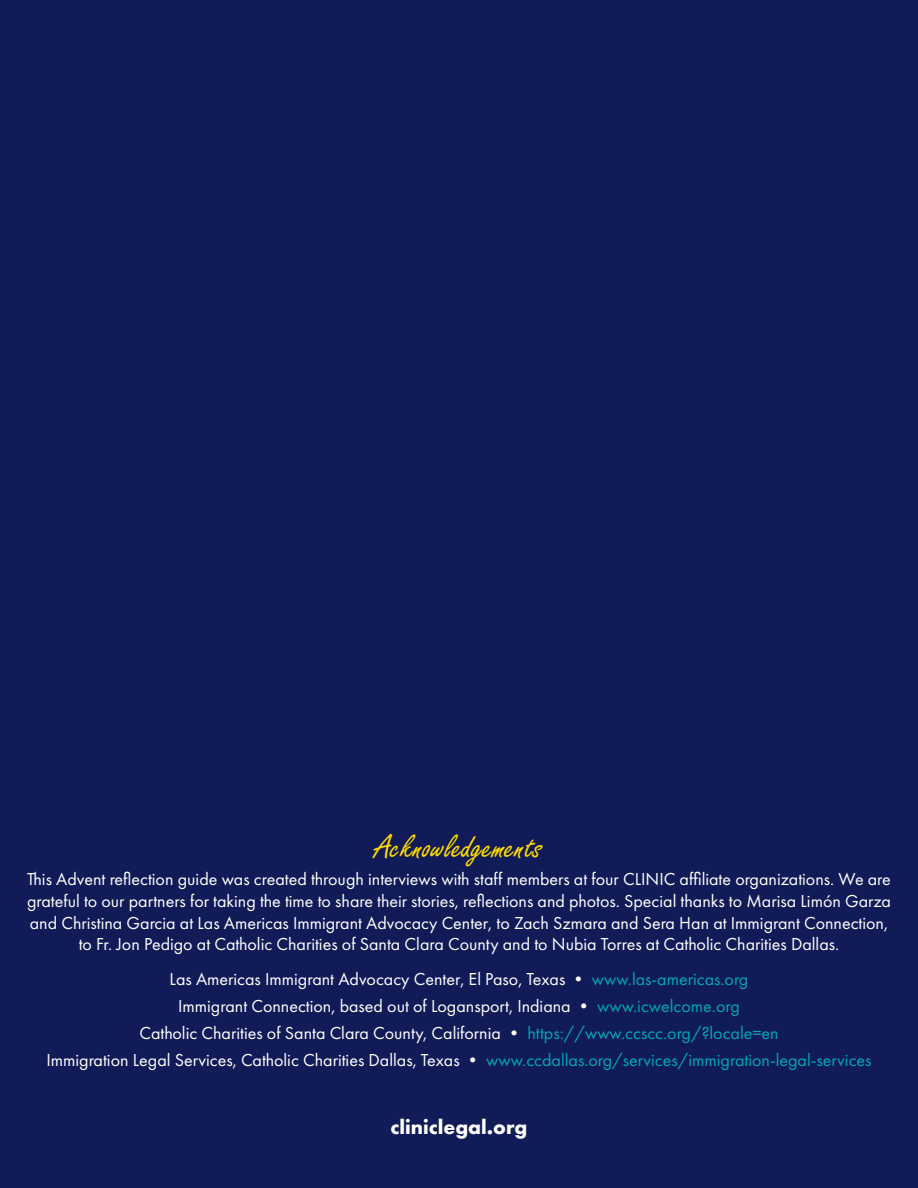
<style>
.page{position:relative;width:918px;height:1188px;background:#111b57}
.page>*{position:absolute;margin:0;border:0;box-sizing:border-box;transform-origin:0 0}
.t1{font:36px "Freestyle Script";color:#ffda00}
.t2{font:700 21px "Futura PT";color:#fff}
.t3{font:18px/21.6px "Futura PT";color:#fff;text-align:center}
.s1{color:#00a7b8}
</style>
<div class="page">
<h1 class="t1" style="left:375px;top:828px;width:169px">Acknowledgements</h1>
<p class="t3" style="left:27px;top:868px;width:865px">This Advent reflection guide was created through interviews with staff members at four CLINIC affiliate organizations. We are grateful to our partners for taking the time to share their stories, reflections and photos. Special thanks to Marisa Limón Garza and Christina Garcia at Las Americas Immigrant Advocacy Center, to Zach Szmara and Sera Han at Immigrant Connection, to Fr. Jon Pedigo at Catholic Charities of Santa Clara County and to Nubia Torres at Catholic Charities Dallas.</p>
<p class="t3" style="left:46px;top:965px;width:827px;line-height:27px">Las Americas Immigrant Advocacy Center, El Paso, Texas • <span class="s1">www.las-americas.org<br></span>Immigrant Connection, based out of Logansport, Indiana • <span class="s1">www.icwelcome.org<br></span>Catholic Charities of Santa Clara County, California • <span class="s1">https://www.ccscc.org/?locale=en<br></span>Immigration Legal Services, Catholic Charities Dallas, Texas • <span class="s1">www.ccdallas.org/services/immigration-legal-services</span></p>
<p class="t2" style="left:391px;top:1113px;width:138px">cliniclegal.org</p>
</div>
